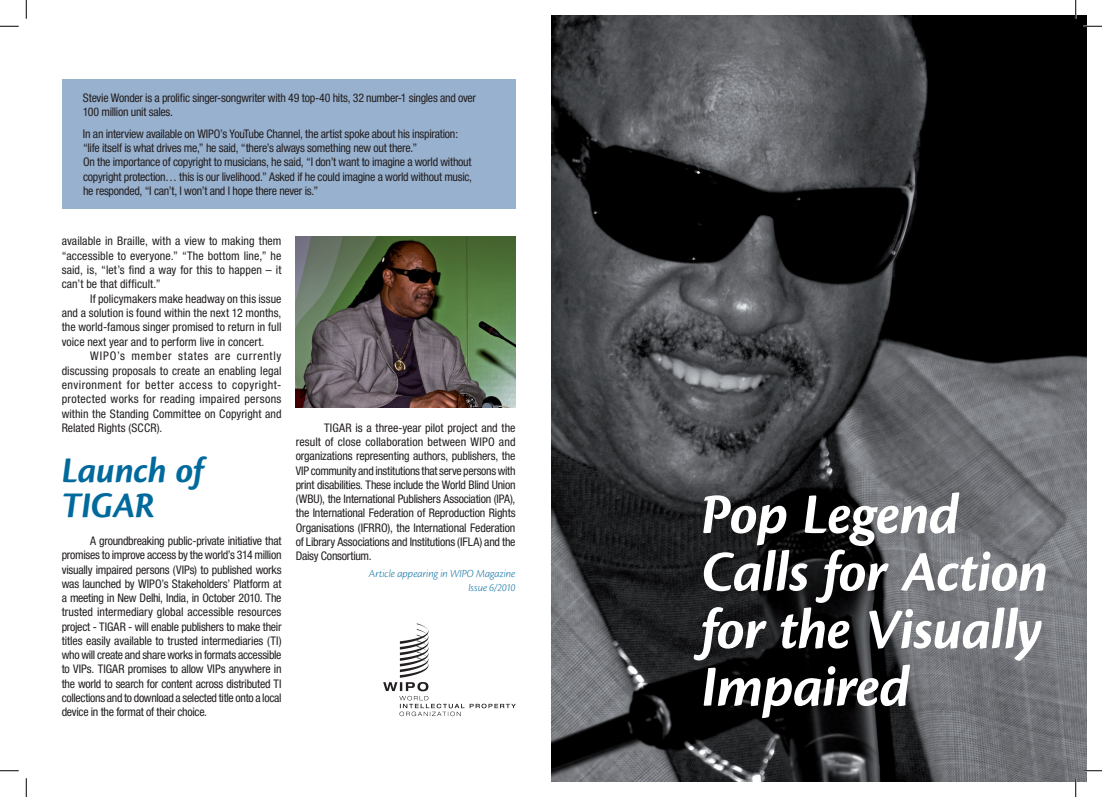
<style>
.page{position:relative;width:1102px;height:797px;background:#fff}
.page>*{position:absolute;margin:0;border:0;box-sizing:border-box;transform-origin:0 0}
.t1{font:60px "Cronos Pro Bold Disp It";letter-spacing:-.01em;color:#fff}
.t2{font:59.38px/57.5px "Cronos Pro Bold Disp It";letter-spacing:-.01em;color:#fff}
.t3{font:37.5px/35px "Cronos Pro Bold Disp It";letter-spacing:-.01em;color:#006a9d}
.t4{font:condensed 11.88px/14.2px "Helvetica Neue LT Std";letter-spacing:-.02em;color:#231f20;text-align:justify}
.t5{font:11.25px/14.2px "Cronos Pro Lt Subh It";letter-spacing:.005em;color:#006a9d;text-align:right}
</style>
<div class="page">
<img style="left:383px;top:623px;width:133px;height:94px">
<img style="left:551px;top:16px;width:535px;height:765px">
<div style="left:62px;top:79px;width:453px;height:130px;background:#98b1ce"></div>
<img style="left:296px;top:236px;width:219px;height:171px">
<svg style="left:0;top:25px;width:19px;height:2px"></svg>
<svg style="left:1083px;top:25px;width:18px;height:2px"></svg>
<svg style="left:0;top:770px;width:19px;height:1px"></svg>
<svg style="left:1083px;top:770px;width:18px;height:1px"></svg>
<svg style="left:25px;top:0;width:2px;height:19px"></svg>
<svg style="left:25px;top:778px;width:2px;height:19px"></svg>
<svg style="left:1074px;top:0;width:2px;height:19px"></svg>
<svg style="left:1074px;top:778px;width:2px;height:19px"></svg>
<p class="t4" style="left:83px;top:91px;width:394px">Stevie Wonder is a prolific singer-songwriter with 49 top-40 hits, 32 number-1 singles and over<br>100 million unit sales.</p>
<p class="t4" style="left:83px;top:126px;width:390px;text-align:left">In an interview available on WIPO’s YouTube Channel, the artist spoke about his inspiration: “life itself is what drives me,” he said, “there’s always something new out there.”<br>On the importance of copyright to musicians, he said, “I don’t want to imagine a world without copyright protection… this is our livelihood.” Asked if he could imagine a world without music, he responded, “I can’t, I won’t and I hope there never is.”</p>
<p class="t4" style="left:62px;top:234px;width:221px">available in Braille, with a view to making them “accessible to everyone.” “The bottom line,” he said, is, “let’s find a way for this to happen – it can’t be that difficult.”</p>
<p class="t4" style="left:62px;top:291px;width:221px;text-indent:28px">If policymakers make headway on this issue and a solution is found within the next 12 months, the world-famous singer promised to return in full voice next year and to perform live in concert.</p>
<p class="t4" style="left:62px;top:349px;width:221px;text-indent:28px">WIPO’s member states are currently discussing proposals to create an enabling legal environment for better access to copyright&shy;protected works for reading impaired persons within the Standing Committee on Copyright and Related Rights (SCCR).</p>
<h3 class="t3" style="left:62px;top:453px;width:143px">Launch of<br>TIGAR</h3>
<p class="t4" style="left:62px;top:533px;width:221px;text-indent:28px">A groundbreaking public-private initiative that promises to improve access by the world’s 314 million visually impaired persons (VIPs) to published works was launched by WIPO’s Stakeholders’ Platform at a meeting in New Delhi, India, in October 2010. The trusted intermediary global accessible resources project - TIGAR - will enable publishers to make their titles easily available to trusted intermediaries (TI) who will create and share works in formats accessible to VIPs. TIGAR promises to allow VIPs anywhere in the world to search for content across distributed TI collections and to download a selected title onto a local device in the format of their choice.</p>
<p class="t4" style="left:296px;top:420px;width:221px;text-indent:28px">TIGAR is a three-year pilot project and the result of close collaboration between WIPO and organizations representing authors, publishers, the VIP community and institutions that serve persons with print disabilities. These include the World Blind Union (WBU), the International Publishers Association (IPA), the International Federation of Reproduction Rights Organisations (IFRRO), the International Federation of Library Associations and Institutions (IFLA) and the Daisy Consortium.</p>
<p class="t5" style="left:369px;top:566px;width:148px">Article appearing in WIPO Magazine<br>Issue 6/2010</p>
<h2 class="t2" style="left:701px;top:487px;width:348px">Pop Legend<br>Calls for Action for the Visually</h2>
<h1 class="t1" style="left:701px;top:652px;width:210px">Impaired</h1>
</div>
